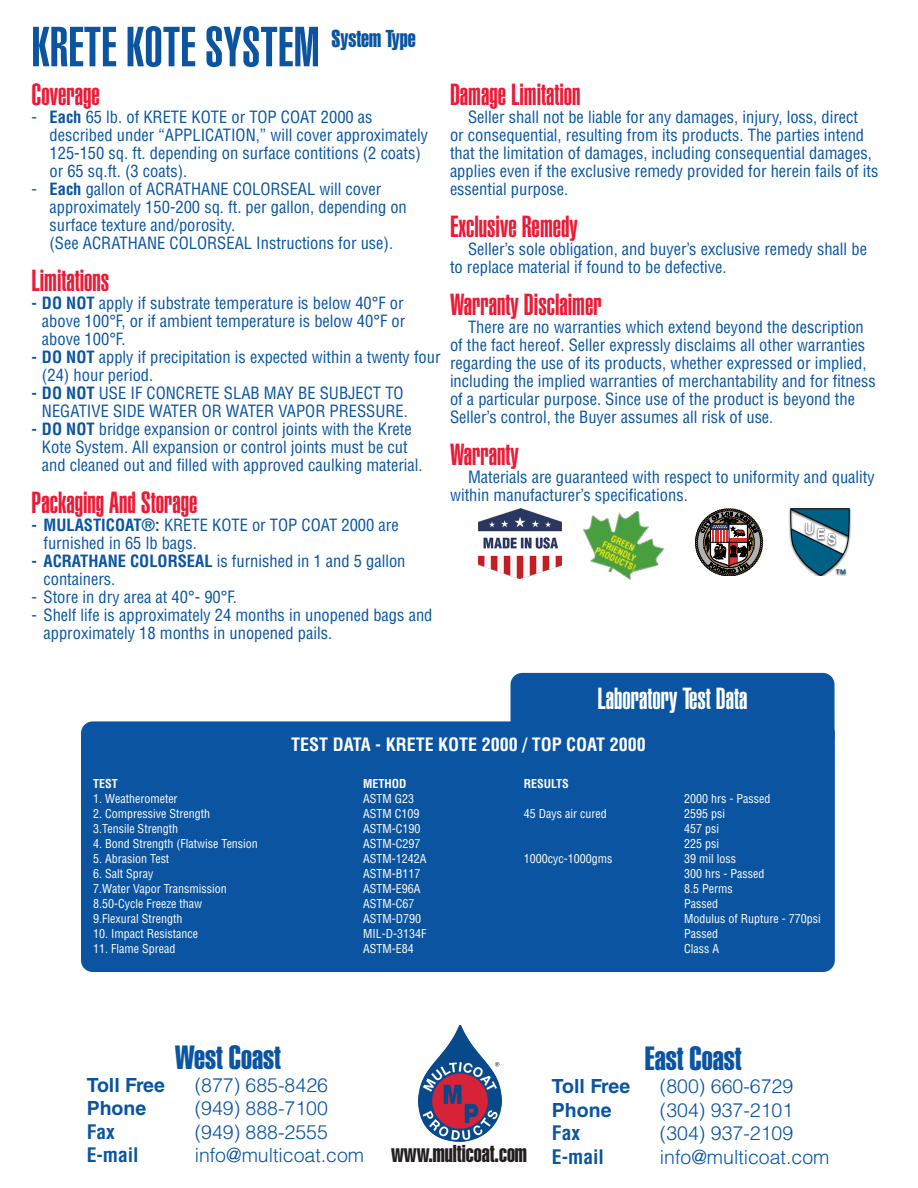
<style>
.page{position:relative;width:918px;height:1188px;background:#fff}
.page>*{position:absolute;margin:0;border:0;box-sizing:border-box;transform-origin:0 0}
.t1{font:55.5px "Helvetica LT Std Ultra Comp";color:#0a54a1}
.t2{font:33px "Helvetica LT Std Extra Comp";color:#0a54a1}
.Body_copy{font:30px "Helvetica LT Std Ultra Comp";color:#ea1b37}
.t3{font:30px "Helvetica LT Std Ultra Comp";color:#fff}
.t4{font:24px "Helvetica LT Std Extra Comp";color:#231f20}
.t5{font:24px "Helvetica LT Std Extra Comp";color:#0a54a1}
.t6{font:300 19.5px "Helvetica LT Std";color:#0a54a1}
.t7{font:700 19.5px "Helvetica LT Std";color:#0a54a1}
.t8{font:700 condensed 19.5px "Helvetica LT Std";color:#0a54a1}
.t9{font:700 condensed 18px "Helvetica LT Std";color:#fff}
.Body_copy-2{font:condensed 16.5px/18px "Helvetica LT Std";color:#0a54a1}
.t10{font:condensed 12px "Helvetica LT Std";color:#fff}
.t11{font:700 condensed 12px "Helvetica LT Std";color:#fff}
.s1{font-weight:700}
</style>
<div class="page">
<img style="left:419px;top:1026px;width:83px;height:116px">
<svg style="left:695px;top:509px;width:68px;height:67px"></svg>
<img style="left:789px;top:508px;width:62px;height:68px">
<img style="left:583px;top:511px;width:82px;height:69px">
<img style="left:479px;top:509px;width:82px;height:69px">
<div style="left:81px;top:721px;width:754px;height:251px;background:#0a54a1;border-radius:12px"></div>
<div style="left:511px;top:673px;width:324px;height:75px;background:#0a54a1;border-radius:12px"></div>
<p class="t1" style="left:31px;top:15px;width:290px">KRETE KOTE SYSTEM</p>
<p class="t5" style="left:332px;top:24px;width:86px">System Type</p>
<p class="Body_copy" style="left:32px;top:77px;width:70px">Coverage</p>
<p class="Body_copy-2" style="left:50px;top:108px;width:380px;text-indent:-18px">- <span class="s1">Each</span> 65 lb. of KRETE KOTE or TOP COAT 2000 as described under “APPLICATION,” will cover approximately 125-150 sq. ft. depending on surface contitions (2 coats) or 65 sq.ft. (3 coats).</p>
<p class="Body_copy-2" style="left:50px;top:180px;width:359px;text-indent:-18px">- <span class="s1">Each</span> gallon of ACRATHANE COLORSEAL will cover approximately 150-200 sq. ft. per gallon, depending on surface texture and/porosity.<br>(See ACRATHANE COLORSEAL Instructions for use).</p>
<p class="Body_copy" style="left:32px;top:263px;width:79px">Limitations</p>
<p class="Body_copy-2" style="left:42px;top:294px;width:365px;text-align:justify;text-indent:-10px"><span class="s1">- DO NOT</span> apply if substrate temperature is below 40°F or above 100°F, or if ambient temperature is below 40°F or above 100°F.</p>
<p class="Body_copy-2" style="left:42px;top:348px;width:400px;text-indent:-10px"><span class="s1">- DO NOT</span> apply if precipitation is expected within a twenty four (24) hour period.</p>
<p class="Body_copy-2" style="left:32px;top:384px;width:378px;text-align:right"><span class="s1">- DO NOT</span> USE IF CONCRETE SLAB MAY BE SUBJECT TO<br>NEGATIVE SIDE WATER OR WATER VAPOR PRESSURE.</p>
<p class="Body_copy-2" style="left:42px;top:420px;width:382px;text-indent:-10px"><span class="s1">- DO NOT</span> bridge expansion or control joints with the Krete<br>Kote System. All expansion or control joints must be cut and cleaned out and filled with approved caulking material.</p>
<p class="Body_copy" style="left:32px;top:485px;width:168px">Packaging And Storage</p>
<p class="Body_copy-2" style="left:43px;top:516px;width:357px;text-indent:-12px"><span class="s1">- MULASTICOAT®:</span> KRETE KOTE or TOP COAT 2000 are furnished in 65 lb bags.</p>
<p class="Body_copy-2" style="left:43px;top:552px;width:364px;text-indent:-12px"><span class="s1">- ACRATHANE COLORSEAL</span> is furnished in 1 and 5 gallon containers.</p>
<p class="Body_copy-2" style="left:32px;top:588px;width:207px">- Store in dry area at 40°- 90°F.</p>
<p class="Body_copy-2" style="left:43px;top:606px;width:391px;text-indent:-12px">- Shelf life is approximately 24 months in unopened bags and approximately 18 months in unopened pails.</p>
<p class="Body_copy" style="left:450px;top:77px;width:132px">Damage Limitation</p>
<p class="Body_copy-2" style="left:450px;top:108px;width:430px;text-indent:18px">Seller shall not be liable for any damages, injury, loss, direct<br>or consequential, resulting from its products. The parties intend that the limitation of damages, including consequential damages, applies even if the exclusive remedy provided for herein fails of its essential purpose.</p>
<p class="Body_copy" style="left:450px;top:209px;width:129px">Exclusive Remedy</p>
<p class="Body_copy-2" style="left:450px;top:240px;width:419px;text-indent:18px">Seller’s sole obligation, and buyer’s exclusive remedy shall be to replace material if found to be defective.</p>
<p class="Body_copy" style="left:450px;top:287px;width:153px">Warranty Disclaimer</p>
<p class="Body_copy-2" style="left:450px;top:318px;width:427px;text-indent:18px">There are no warranties which extend beyond the description of the fact hereof. Seller expressly disclaims all other warranties regarding the use of its products, whether expressed or implied, including the implied warranties of merchantability and for fitness of a particular purpose. Since use of the product is beyond the Seller’s control, the Buyer assumes all risk of use.</p>
<p class="Body_copy" style="left:450px;top:437px;width:70px">Warranty</p>
<p class="Body_copy-2" style="left:450px;top:468px;width:426px;text-indent:18px">Materials are guaranteed with respect to uniformity and quality within manufacturer’s specifications.</p>
<p class="t3" style="left:597px;top:682px;width:152px">Laboratory Test Data</p>
<p class="t9" style="left:291px;top:733px;width:356px">TEST DATA - KRETE KOTE 2000 / TOP COAT 2000</p>
<p class="t11" style="left:93px;top:776px;width:26px">TEST</p>
<p class="t11" style="left:363px;top:776px;width:45px">METHOD</p>
<p class="t11" style="left:524px;top:776px;width:47px">RESULTS</p>
<p class="t10" style="left:93px;top:791px;width:86px">1. Weatherometer</p>
<p class="t10" style="left:363px;top:791px;width:53px">ASTM G23</p>
<p class="t10" style="left:684px;top:791px;width:88px">2000 hrs - Passed</p>
<p class="t10" style="left:93px;top:806px;width:118px">2. Compressive Strength</p>
<p class="t10" style="left:363px;top:806px;width:58px">ASTM C109</p>
<p class="t10" style="left:524px;top:806px;width:84px">45 Days air cured</p>
<p class="t10" style="left:684px;top:806px;width:42px">2595 psi</p>
<p class="t10" style="left:93px;top:821px;width:87px">3.Tensile Strength</p>
<p class="t10" style="left:363px;top:821px;width:59px">ASTM-C190</p>
<p class="t10" style="left:684px;top:821px;width:36px">457 psi</p>
<p class="t10" style="left:93px;top:836px;width:166px">4. Bond Strength (Flatwise Tension</p>
<p class="t10" style="left:363px;top:836px;width:59px">ASTM-C297</p>
<p class="t10" style="left:684px;top:836px;width:36px">225 psi</p>
<p class="t10" style="left:93px;top:851px;width:78px">5. Abrasion Test</p>
<p class="t10" style="left:363px;top:851px;width:65px">ASTM-1242A</p>
<p class="t10" style="left:524px;top:851px;width:90px">1000cyc-1000gms</p>
<p class="t10" style="left:684px;top:851px;width:53px">39 mil loss</p>
<p class="t10" style="left:93px;top:866px;width:62px">6. Salt Spray</p>
<p class="t10" style="left:363px;top:866px;width:59px">ASTM-B117</p>
<p class="t10" style="left:684px;top:866px;width:82px">300 hrs - Passed</p>
<p class="t10" style="left:93px;top:881px;width:135px">7.Water Vapor Transmission</p>
<p class="t10" style="left:363px;top:881px;width:59px">ASTM-E96A</p>
<p class="t10" style="left:684px;top:881px;width:50px">8.5 Perms</p>
<p class="t10" style="left:93px;top:896px;width:110px">8.50-Cycle Freeze thaw</p>
<p class="t10" style="left:363px;top:896px;width:53px">ASTM-C67</p>
<p class="t10" style="left:684px;top:896px;width:35px">Passed</p>
<p class="t10" style="left:93px;top:911px;width:91px">9.Flexural Strength</p>
<p class="t10" style="left:363px;top:911px;width:60px">ASTM-D790</p>
<p class="t10" style="left:684px;top:911px;width:138px">Modulus of Rupture - 770psi</p>
<p class="t10" style="left:93px;top:926px;width:106px">10. Impact Resistance</p>
<p class="t10" style="left:363px;top:926px;width:65px">MIL-D-3134F</p>
<p class="t10" style="left:684px;top:926px;width:35px">Passed</p>
<p class="t10" style="left:93px;top:941px;width:84px">11. Flame Spread</p>
<p class="t10" style="left:363px;top:941px;width:52px">ASTM-E84</p>
<p class="t10" style="left:684px;top:941px;width:36px">Class A</p>
<p class="t2" style="left:175px;top:1037px;width:107px">West Coast</p>
<p class="t7" style="left:87px;top:1073px;width:80px">Toll Free</p>
<p class="t6" style="left:195px;top:1073px;width:135px">(877) 685-8426</p>
<p class="t7" style="left:87px;top:1097px;width:61px">Phone</p>
<p class="t6" style="left:195px;top:1096px;width:135px">(949) 888-7100</p>
<p class="t8" style="left:87px;top:1119px;width:30px">Fax</p>
<p class="t6" style="left:195px;top:1120px;width:135px">(949) 888-2555</p>
<p class="t8" style="left:87px;top:1143px;width:54px">E-mail</p>
<p class="t6" style="left:195px;top:1143px;width:171px">info@multicoat.com</p>
<p class="t2" style="left:645px;top:1039px;width:98px">East Coast</p>
<p class="t7" style="left:552px;top:1075px;width:80px">Toll Free</p>
<p class="t6" style="left:660px;top:1074px;width:135px">(800) 660-6729</p>
<p class="t7" style="left:552px;top:1098px;width:61px">Phone</p>
<p class="t6" style="left:660px;top:1098px;width:135px">(304) 937-2101</p>
<p class="t8" style="left:552px;top:1121px;width:30px">Fax</p>
<p class="t6" style="left:660px;top:1121px;width:135px">(304) 937-2109</p>
<p class="t4" style="left:391px;top:1139px;width:137px">www.multicoat.com</p>
<p class="t8" style="left:552px;top:1144px;width:54px">E-mail</p>
<p class="t6" style="left:660px;top:1145px;width:171px">info@multicoat.com</p>
</div>
